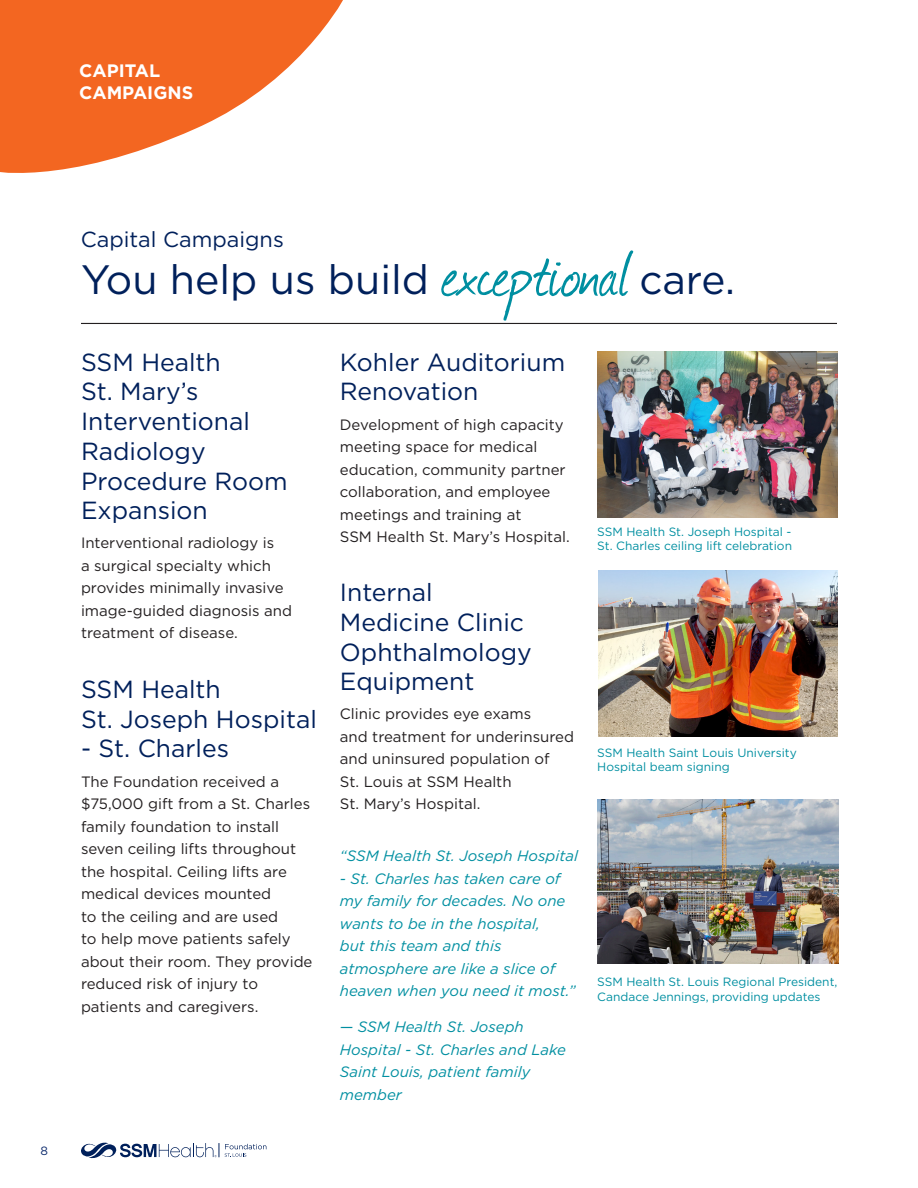
<style>
.page{position:relative;width:918px;height:1188px;background:#fff}
.page>*{position:absolute;margin:0;border:0;box-sizing:border-box;transform-origin:0 0}
.t1{font:41.1px "Gotham";color:#00205b}
.Paragraph_Header{font:24.75px/29.7px "Gotham";color:#00205b}
.Paragraph_Header-2{font:21.75px "Gotham";color:#00205b}
.t2{font:700 18px "Gotham";color:#fff}
.Paragraph{font:15px/22.5px "Gotham";color:#231f20}
.t3{font:italic 15px/22.5px "Gotham";color:#008fa1}
.List_paragraphs{font:12px/14.4px "Gotham";color:#008fa1}
.t4{font:12px "Gotham";color:#0d2b6d}
.s1{font-family:"Journal";font-size:74.4px;color:#008fa1}
.s2{font-size:40.5px}
</style>
<div class="page">
<img style="left:597px;top:799px;width:241px;height:165px">
<hr style="left:81px;top:323px;width:756px;height:1px;background:#231f20">
<img style="left:597px;top:352px;width:240px;height:166px">
<img style="left:598px;top:571px;width:240px;height:166px">
<svg style="left:0;top:0;width:343px;height:173px;fill:#f36621"></svg>
<svg style="left:81px;top:1143px;width:185px;height:15px"></svg>
<p class="t2" style="left:79px;top:60px;width:82px">CAPITAL</p>
<p class="t2" style="left:79px;top:82px;width:116px">CAMPAIGNS</p>
<p class="t4" style="left:40px;top:1144px;width:9px">8</p>
<p class="Paragraph_Header-2" style="left:81px;top:228px;width:205px">Capital Campaigns</p>
<p class="t1" style="left:81px;top:257px;width:655px">You help us build <span class="s1">exceptional</span> <span class="s2">care.</span></p>
<p class="Paragraph_Header" style="left:81px;top:347px;width:208px">SSM Health<br>St. Mary’s<br>Interventional<br>Radiology<br>Procedure Room<br>Expansion</p>
<p class="Paragraph" style="left:81px;top:532px;width:213px">Interventional radiology is<br>a surgical specialty which provides minimally invasive image-guided diagnosis and treatment of disease.</p>
<p class="Paragraph_Header" style="left:81px;top:674px;width:141px">SSM Health</p>
<p class="Paragraph_Header" style="left:81px;top:704px;width:237px">St. Joseph Hospital</p>
<p class="Paragraph_Header" style="left:81px;top:733px;width:150px">- St. Charles</p>
<p class="Paragraph" style="left:81px;top:770px;width:233px">The Foundation received a $75,000 gift from a St. Charles family foundation to install seven ceiling lifts throughout the hospital. Ceiling lifts are medical devices mounted<br>to the ceiling and are used<br>to help move patients safely about their room. They provide reduced risk of injury to patients and caregivers.</p>
<p class="Paragraph_Header" style="left:340px;top:347px;width:227px">Kohler Auditorium<br>Renovation</p>
<p class="Paragraph" style="left:340px;top:413px;width:227px">Development of high capacity meeting space for medical education, community partner collaboration, and employee meetings and training at</p>
<p class="Paragraph" style="left:340px;top:525px;width:231px">SSM Health St. Mary’s Hospital.</p>
<p class="Paragraph_Header" style="left:340px;top:577px;width:193px">Internal<br>Medicine Clinic<br>Ophthalmology<br>Equipment</p>
<p class="Paragraph" style="left:340px;top:703px;width:193px">Clinic provides eye exams</p>
<p class="Paragraph" style="left:340px;top:725px;width:236px">and treatment for underinsured and uninsured population of</p>
<p class="Paragraph" style="left:340px;top:770px;width:173px">St. Louis at SSM Health</p>
<p class="Paragraph" style="left:340px;top:793px;width:142px">St. Mary’s Hospital.</p>
<p class="t3" style="left:340px;top:845px;width:240px">“SSM Health St. Joseph Hospital</p>
<p class="t3" style="left:340px;top:867px;width:237px">- St. Charles has taken care of my family for decades. No one wants to be in the hospital,<br>but this team and this atmosphere are like a slice of heaven when you need it most.”</p>
<p class="t3" style="left:340px;top:1016px;width:228px">— SSM Health St. Joseph<br>Hospital - St. Charles and Lake<br>Saint Louis, patient family member</p>
<p class="List_paragraphs" style="left:597px;top:524px;width:196px">SSM Health St. Joseph Hospital -</p>
<p class="List_paragraphs" style="left:597px;top:539px;width:196px">St. Charles ceiling lift celebration</p>
<p class="List_paragraphs" style="left:597px;top:745px;width:201px">SSM Health Saint Louis University<br>Hospital beam signing</p>
<p class="List_paragraphs" style="left:597px;top:975px;width:242px">SSM Health St. Louis Regional President,<br>Candace Jennings, providing updates</p>
</div>
